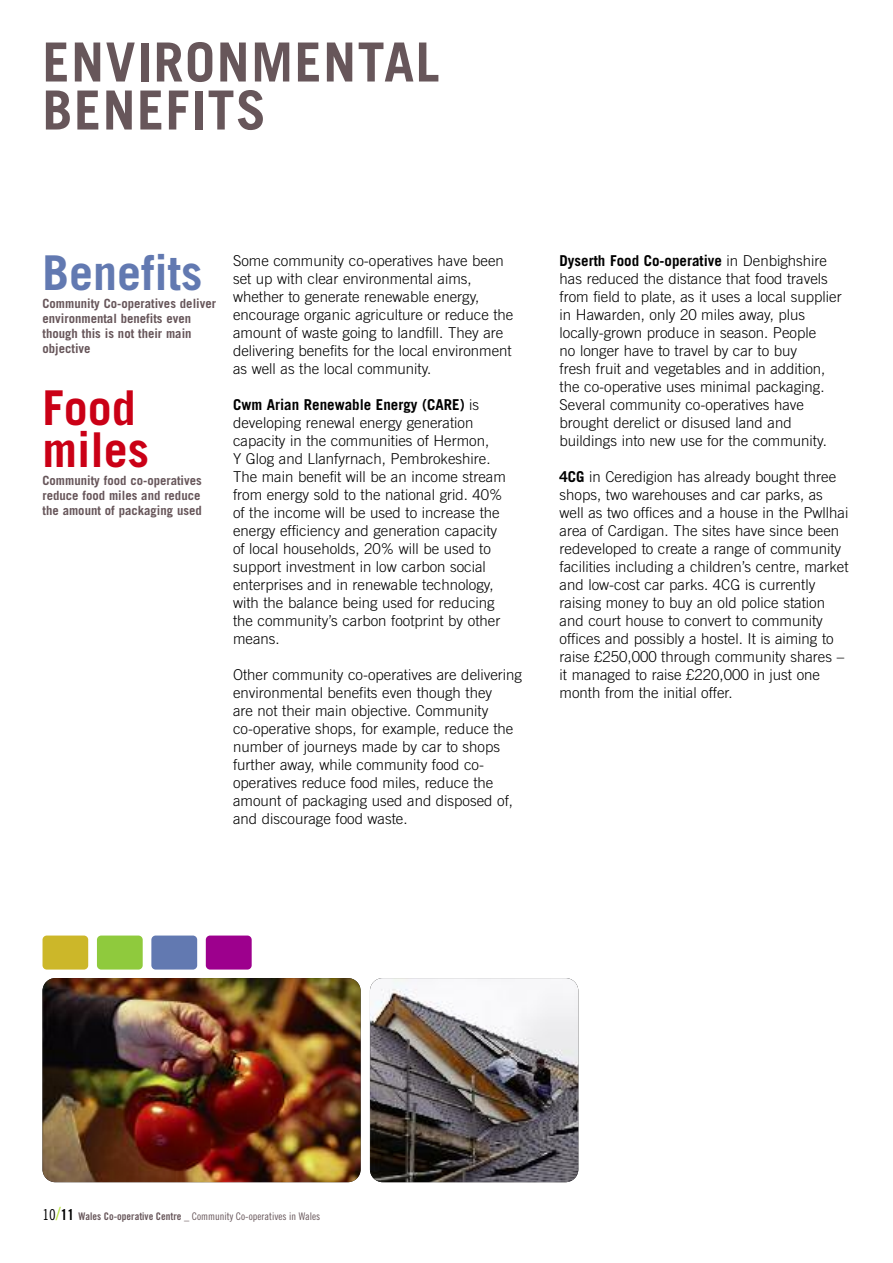
<style>
.page{position:relative;width:893px;height:1263px;background:#fff}
.page>*{position:absolute;margin:0;border:0;box-sizing:border-box;transform-origin:0 0}
.t1{font:700 54px/48px "Trade Gothic";letter-spacing:.03em;color:#67565a}
.t2{font:700 48px/42px "Trade Gothic";color:#ca0016}
.t3{font:700 48px "Trade Gothic";color:#6279b1}
.t4{font:300 15px/18px "Trade Gothic";color:#000}
.t5{font:700 12.75px/15px "Trade Gothic";color:#67565a}
.t6{font:10.5px "Trade Gothic Cond Eighteen";color:#67565a}
.s1{font-weight:700}
.s2{font-size:15px;color:#000}
.s3{font-size:18px;color:#b8e33c}
.s4{font-family:"Trade Gothic Bold Cond Twenty";font-size:15px;color:#000}
.s5{font-family:"Trade Gothic Bold Cond Twenty"}
</style>
<div class="page">
<img style="left:43px;top:978px;width:318px;height:204px;border-radius:13px">
<img style="left:370px;top:978px;width:208px;height:204px;border-radius:13px">
<div style="left:43px;top:935px;width:45px;height:34px;background:#ccb729;border-radius:4px"></div>
<div style="left:97px;top:935px;width:46px;height:34px;background:#8fca3d;border-radius:4px"></div>
<div style="left:151px;top:935px;width:46px;height:34px;background:#6279b1;border-radius:4px"></div>
<div style="left:206px;top:935px;width:46px;height:34px;background:#9d008d;border-radius:4px"></div>
<h1 class="t1" style="left:43px;top:43px;width:399px">ENVIRONMENTAL<br>BENEFITS</h1>
<h2 class="t3" style="left:43px;top:255px;width:162px">Benefits</h2>
<p class="t5" style="left:43px;top:297px;width:175px">Community Co-operatives deliver environmental benefits even though this is not their main objective</p>
<h2 class="t2" style="left:43px;top:391px;width:108px">Food miles</h2>
<p class="t5" style="left:43px;top:474px;width:161px;text-align:justify">Community food co-operatives reduce food miles and reduce the amount of packaging used</p>
<p class="t4" style="left:233px;top:253px;width:282px">Some community co-operatives have been set up with clear environmental aims, whether to generate renewable energy, encourage organic agriculture or reduce the amount of waste going to landfill. They are delivering benefits for the local environment as well as the local community.</p>
<p class="t4" style="left:233px;top:397px;width:274px"><span class="s1">Cwm Arian Renewable Energy (CARE)</span> is developing renewal energy generation capacity in the communities of Hermon,<br>Y Glog and Llanfyrnach, Pembrokeshire.<br>The main benefit will be an income stream from energy sold to the national grid. 40% of the income will be used to increase the energy efficiency and generation capacity of local households, 20% will be used to support investment in low carbon social enterprises and in renewable technology, with the balance being used for reducing the community’s carbon footprint by other means.</p>
<p class="t4" style="left:233px;top:667px;width:291px">Other community co-operatives are delivering environmental benefits even though they<br>are not their main objective. Community co-operative shops, for example, reduce the number of journeys made by car to shops further away, while community food co&shy;operatives reduce food miles, reduce the amount of packaging used and disposed of, and discourage food waste.</p>
<p class="t4" style="left:560px;top:253px;width:284px"><span class="s1">Dyserth Food Co-operative</span> in Denbighshire has reduced the distance that food travels from field to plate, as it uses a local supplier in Hawarden, only 20 miles away, plus locally-grown produce in season. People<br>no longer have to travel by car to buy<br>fresh fruit and vegetables and in addition, the co-operative uses minimal packaging.<br>Several community co-operatives have brought derelict or disused land and buildings into new use for the community.</p>
<p class="t4" style="left:560px;top:469px;width:290px"><span class="s1">4CG</span> in Ceredigion has already bought three shops, two warehouses and car parks, as well as two offices and a house in the Pwllhai area of Cardigan. The sites have since been redeveloped to create a range of community facilities including a children’s centre, market and low-cost car parks. 4CG is currently raising money to buy an old police station and court house to convert to community offices and possibly a hostel. It is aiming to raise £250,000 through community shares – it managed to raise £220,000 in just one month from the initial offer.</p>
<p class="t6" style="left:43px;top:1213px;width:279px"><span class="s2">10</span><span class="s3">/</span><span class="s4">11</span> <span class="s5">Wales Co-operative Centre _</span> Community Co-operatives in Wales</p>
</div>
